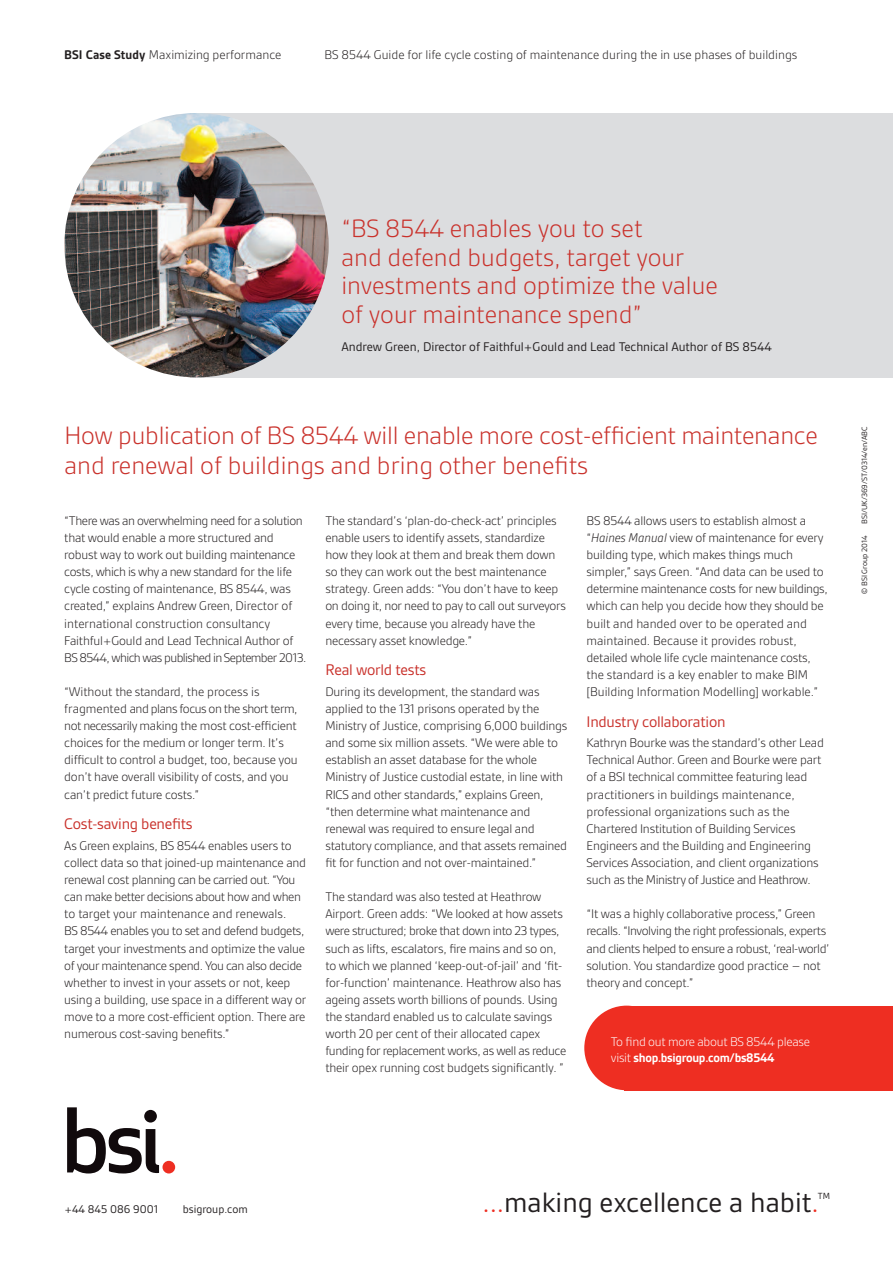
<style>
.page{position:relative;width:893px;height:1263px;background:#fff}
.page>*{position:absolute;margin:0;border:0;box-sizing:border-box;transform-origin:0 0}
.t1{font:30.15px "BSI Gesta";color:#231f20}
.t2{font:300 27px/28.5px "BSI Gesta";color:#c9312b}
.t3{font:16.5px "BSI Gesta";letter-spacing:-.015em;color:#c9312b}
.t4{font:300 13.5px/17.1px "BSI Gesta";letter-spacing:-.015em;color:#231f20}
.t5{font:13.5px "BSI Gesta";color:#231f20}
.t6{font:300 13.5px/16.5px "BSI Gesta";letter-spacing:-.02em;color:#fff}
.t7{font:12px "BSI Gesta";color:#231f20}
.t8{font:9.6px "BSI Gesta";color:#231f20}
.t9{font:8.25px "BSI Gesta";color:#231f20}
.s1{font-weight:700}
.s2{font-style:italic}
.s3{color:#ee2e22}
</style>
<div class="page">
<div style="left:190px;top:113px;width:703px;height:264px;background:#dcdddf"></div>
<img style="left:64px;top:113px;width:265px;height:264px;border-radius:50%">
<div style="left:624px;top:1006px;width:269px;height:84px;background:#ee2e22"></div>
<div style="left:584px;top:1006px;width:85px;height:84px;background:#ee2e22;border-radius:50%"></div>
<svg style="left:67px;top:1107px;width:92px;height:66px"></svg>
<div style="left:162px;top:1161px;width:13px;height:12px;background:#ee2e22;border-radius:50%"></div>
<p class="t4" style="left:64px;top:47px;width:219px"><span class="s1">BSI Case Study</span> Maximizing performance</p>
<p class="t4" style="left:324px;top:47px;width:474px">BS 8544 Guide for life cycle costing of maintenance during the in use phases of buildings</p>
<h2 class="t2" style="left:341px;top:217px;width:378px">“BS 8544 enables you to set<br>and defend budgets, target your investments and optimize the value of your maintenance spend”</h2>
<p class="t5" style="left:341px;top:342px;width:432px">Andrew Green, Director of Faithful+Gould and Lead Technical Author of BS 8544</p>
<h2 class="t2" style="left:65px;top:423px;width:755px;line-height:30px">How publication of BS 8544 will enable more cost-efficient maintenance and renewal of buildings and bring other benefits</h2>
<p class="t4" style="left:64px;top:513px;width:244px">“There was an overwhelming need for a solution that would enable a more structured and robust way to work out building maintenance costs, which is why a new standard for the life cycle costing of maintenance, BS 8544, was created,” explains Andrew Green, Director of international construction consultancy Faithful+Gould and Lead Technical Author of BS 8544, which was published in September 2013.</p>
<p class="t4" style="left:64px;top:684px;width:235px">“Without the standard, the process is fragmented and plans focus on the short term, not necessarily making the most cost-efficient choices for the medium or longer term. It’s difficult to control a budget, too, because you don’t have overall visibility of costs, and you can’t predict future costs.”</p>
<p class="t3" style="left:64px;top:818px;width:130px">Cost-saving benefits</p>
<p class="t4" style="left:64px;top:838px;width:243px">As Green explains, BS 8544 enables users to collect data so that joined-up maintenance and renewal cost planning can be carried out. “You can make better decisions about how and when to target your maintenance and renewals.<br>BS 8544 enables you to set and defend budgets, target your investments and optimize the value of your maintenance spend. You can also decide whether to invest in your assets or not, keep using a building, use space in a different way or move to a more cost-efficient option. There are numerous cost-saving benefits.”</p>
<p class="t4" style="left:587px;top:513px;width:243px">BS 8544 allows users to establish almost a “<span class="s2">Haines Manual</span> view of maintenance for every building type, which makes things much simpler,” says Green. “And data can be used to determine maintenance costs for new buildings, which can help you decide how they should be built and handed over to be operated and maintained. Because it provides robust, detailed whole life cycle maintenance costs, the standard is a key enabler to make BIM [Building Information Modelling] workable.”</p>
<p class="t3" style="left:587px;top:716px;width:140px">Industry collaboration</p>
<p class="t4" style="left:587px;top:736px;width:239px">Kathryn Bourke was the standard’s other Lead Technical Author. Green and Bourke were part of a BSI technical committee featuring lead practitioners in buildings maintenance, professional organizations such as the Chartered Institution of Building Services Engineers and the Building and Engineering Services Association, and client organizations such as the Ministry of Justice and Heathrow.</p>
<p class="t4" style="left:587px;top:907px;width:245px">“It was a highly collaborative process,” Green recalls. “Involving the right professionals, experts and clients helped to ensure a robust, ‘real-world’ solution. You standardize good practice – not theory and concept.”</p>
<p class="t4" style="left:325px;top:513px;width:242px">The standard’s ‘plan-do-check-act’ principles enable users to identify assets, standardize how they look at them and break them down so they can work out the best maintenance strategy. Green adds: “You don’t have to keep on doing it, nor need to pay to call out surveyors every time, because you already have the necessary asset knowledge.”</p>
<p class="t3" style="left:325px;top:665px;width:102px">Real world tests</p>
<p class="t4" style="left:325px;top:684px;width:243px">During its development, the standard was applied to the 131 prisons operated by the Ministry of Justice, comprising 6,000 buildings and some six million assets. “We were able to establish an asset database for the whole Ministry of Justice custodial estate, in line with RICS and other standards,” explains Green, “then determine what maintenance and renewal was required to ensure legal and statutory compliance, and that assets remained fit for function and not over-maintained.”</p>
<p class="t4" style="left:325px;top:889px;width:242px">The standard was also tested at Heathrow Airport. Green adds: “We looked at how assets were structured; broke that down into 23 types, such as lifts, escalators, fire mains and so on, to which we planned ‘keep-out-of-jail’ and ‘fit&shy;for-function’ maintenance. Heathrow also has ageing assets worth billions of pounds. Using the standard enabled us to calculate savings worth 20 per cent of their allocated capex funding for replacement works, as well as reduce their opex running cost budgets significantly. ”</p>
<p class="t6" style="left:611px;top:1034px;width:201px">To find out more about BS 8544 please visit <span class="s1">shop.bsigroup.com/bs8544</span></p>
<p class="t9" style="left:862px;top:524px;width:99px;rotate:-90deg">BSI/UK/369/ST/0314/en/ABC</p>
<p class="t9" style="left:862px;top:594px;width:60px;rotate:-90deg">© BSI Group 2014</p>
<p class="t7" style="left:64px;top:1205px;width:95px">+44 845 086 9001</p>
<p class="t7" style="left:183px;top:1205px;width:66px">bsigroup.com</p>
<h1 class="t1" style="left:482px;top:1193px;width:338px"><span class="s3">...</span>making excellence a habit<span class="s3">.</span></h1>
<p class="t8" style="left:818px;top:1193px;width:14px">TM</p>
</div>
